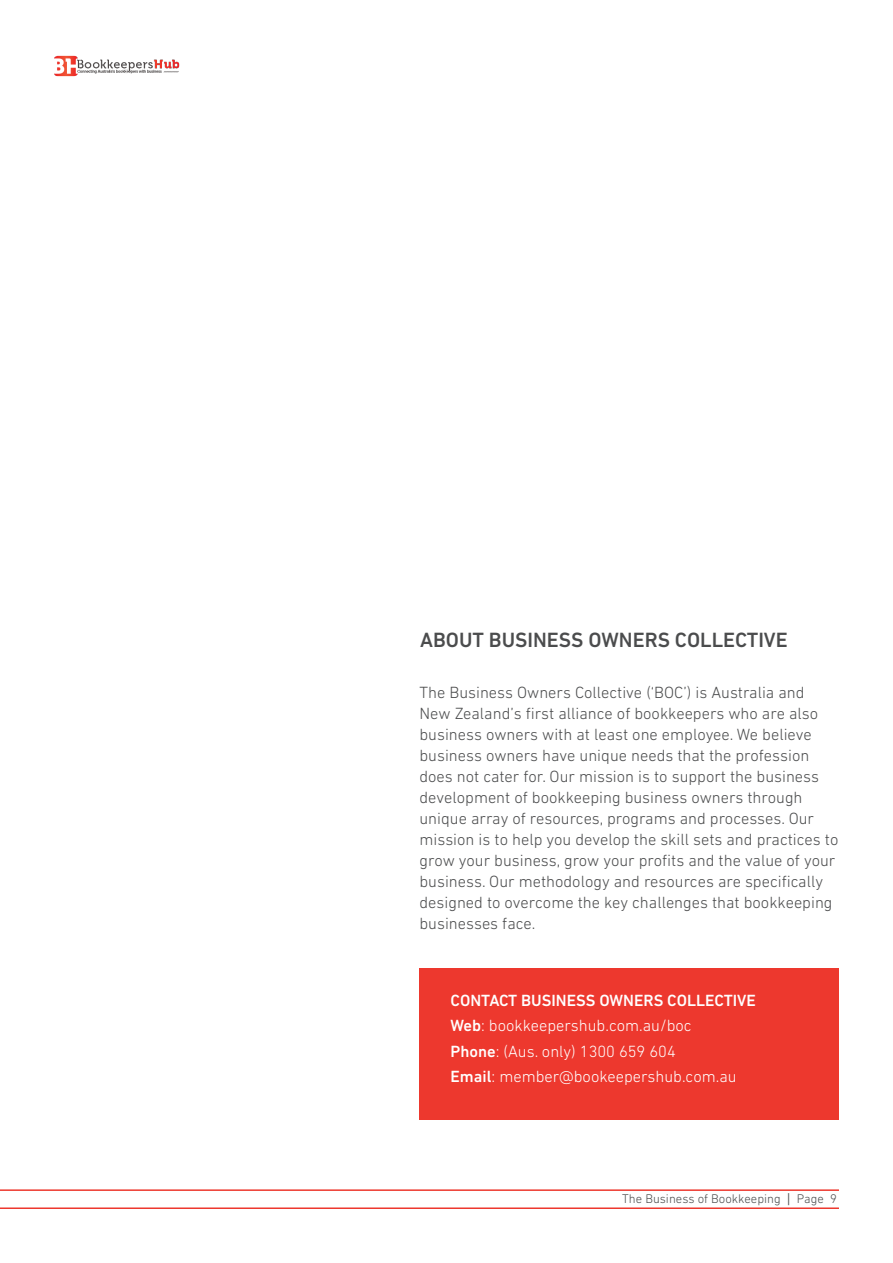
<style>
.page{position:relative;width:893px;height:1263px;background:#fff}
.page>*{position:absolute;margin:0;border:0;box-sizing:border-box;transform-origin:0 0}
.t1{font:500 21px "DIN Next LT Pro";color:#4b4c4d}
.t2{font:300 16.5px/21px "DIN Next LT Pro";color:#4b4c4d}
.t3{font:300 16.5px "DIN Next LT Pro";color:#fff}
.t4{font:500 16.5px "DIN Next LT Pro";color:#fff}
.t5{font:300 12.75px "DIN Next LT Pro";color:#4b4c4d}
.s1{font-weight:500}
.s2{font-family:"Lato";font-weight:400}
</style>
<div class="page">
<hr style="left:0;top:1189px;width:839px;height:2px;background:#ed382e">
<hr style="left:0;top:1207px;width:839px;height:2px;background:#ed382e">
<img style="left:54px;top:55px;width:126px;height:22px">
<div style="left:419px;top:968px;width:419px;height:151px;background:#ed382e"></div>
<p class="t1" style="left:420px;top:628px;width:369px">ABOUT BUSINESS OWNERS COLLECTIVE</p>
<p class="t2" style="left:419px;top:682px;width:420px">The Business Owners Collective (‘BOC’) is Australia and New Zealand’s first alliance of bookkeepers who are also business owners with at least one employee. We believe business owners have unique needs that the profession does not cater for. Our mission is to support the business development of bookkeeping business owners through unique array of resources, programs and processes. Our mission is to help you develop the skill sets and practices to grow your business, grow your profits and the value of your business. Our methodology and resources are specifically designed to overcome the key challenges that bookkeeping businesses face.</p>
<p class="t4" style="left:451px;top:990px;width:307px">CONTACT BUSINESS OWNERS COLLECTIVE</p>
<p class="t3" style="left:451px;top:1016px;width:243px"><span class="s1">Web</span>: bookkeepershub.com.au/boc</p>
<p class="t3" style="left:451px;top:1042px;width:227px"><span class="s1">Phone</span>: (Aus. only) 1300 659 604</p>
<p class="t3" style="left:451px;top:1067px;width:288px"><span class="s1">Email</span>: member@bookeepershub.com.au</p>
<p class="t5" style="left:622px;top:1191px;width:216px">The Business of Bookkeeping <span class="s2">|</span> Page 9</p>
</div>
